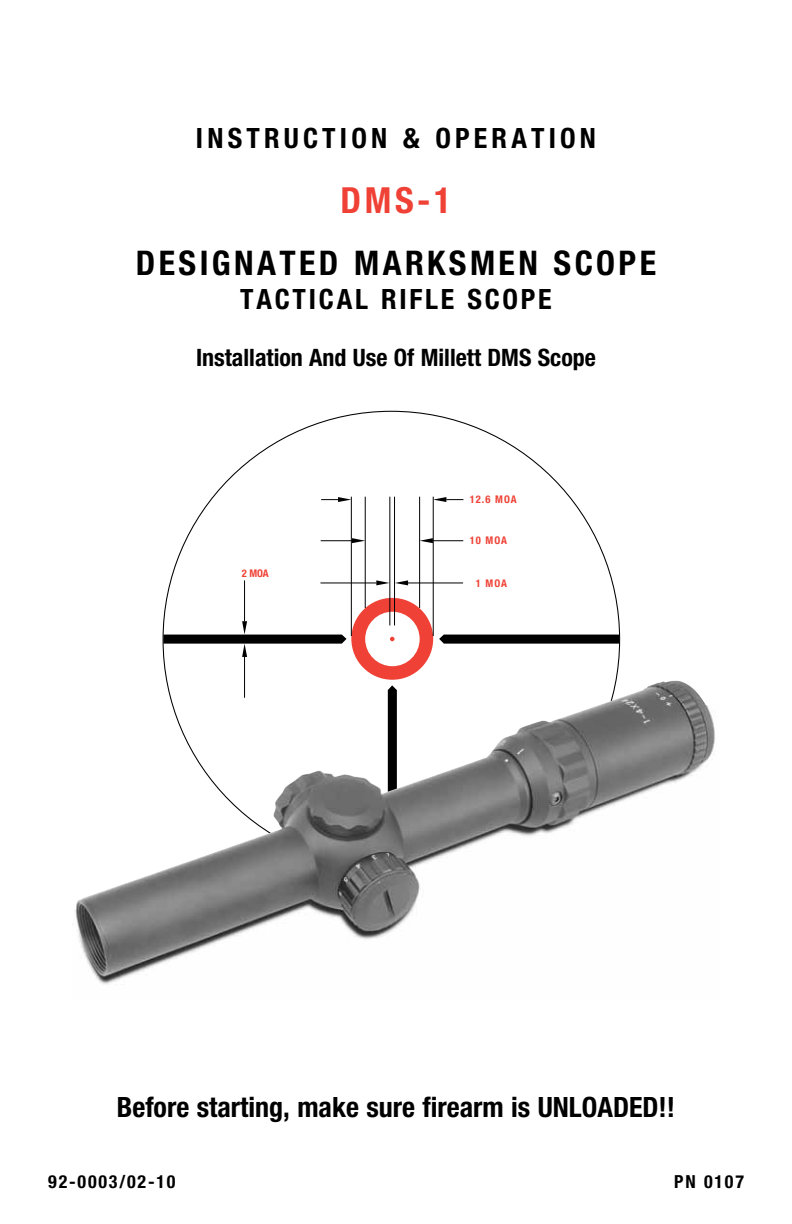
<style>
.page{position:relative;width:792px;height:1224px;background:#fff}
.page>*{position:absolute;margin:0;border:0;box-sizing:border-box;transform-origin:0 0}
.t1{font:700 condensed 36px "Helvetica Neue";color:#ef4135}
.t2{font:700 condensed 34px "Helvetica Neue";color:#000}
.t3{font:700 condensed 28px "Helvetica Neue";color:#000}
.t4{font:700 condensed 28px "Helvetica Neue";letter-spacing:.15em;color:#000}
.t5{font:700 condensed 24px "Helvetica Neue";color:#000}
.t6{font:700 condensed 18px "Helvetica Neue";letter-spacing:.1em;color:#000}
.t7{font:700 condensed 10.6px "Helvetica Neue";letter-spacing:.09em;color:#ef4135}
</style>
<div class="page">
<div style="left:351px;top:598px;width:82px;height:82px;background:#ef4135;border-radius:50%"></div>
<div style="left:365px;top:612px;width:55px;height:54px;background:#fff;border-radius:50%"></div>
<svg style="left:439px;top:635px;width:179px;height:9px"></svg>
<svg style="left:390px;top:637px;width:5px;height:4px"></svg>
<hr style="left:244px;top:580px;width:1px;height:41px;background:#000">
<svg style="left:163px;top:621px;width:184px;height:36px"></svg>
<hr style="left:244px;top:657px;width:1px;height:41px;background:#000">
<hr style="left:320px;top:583px;width:56px;height:1px;background:#000">
<svg style="left:376px;top:580px;width:32px;height:5px"></svg>
<hr style="left:408px;top:583px;width:55px;height:1px;background:#000">
<svg style="left:352px;top:538px;width:13px;height:5px"></svg>
<hr style="left:321px;top:540px;width:31px;height:1px;background:#000">
<svg style="left:420px;top:538px;width:13px;height:5px"></svg>
<hr style="left:433px;top:540px;width:30px;height:1px;background:#000">
<svg style="left:434px;top:497px;width:29px;height:5px"></svg>
<hr style="left:351px;top:497px;width:1px;height:139px;background:#000">
<hr style="left:433px;top:497px;width:1px;height:139px;background:#000">
<hr style="left:365px;top:497px;width:1px;height:111px;background:#000">
<hr style="left:390px;top:497px;width:1px;height:128px;background:#000">
<hr style="left:419px;top:497px;width:1px;height:111px;background:#000">
<hr style="left:394px;top:497px;width:1px;height:128px;background:#000">
<svg style="left:321px;top:497px;width:30px;height:5px"></svg>
<img style="left:75px;top:681px;width:640px;height:304px">
<p class="t4" style="left:196px;top:121px;width:402px">INSTRUCTION &amp; OPERATION</p>
<p class="t1" style="left:341px;top:178px;width:112px">DMS-1</p>
<p class="t2" style="left:136px;top:242px;width:19px">desi</p>
<p class="t2" style="left:212px;top:242px;width:44px">gnated</p>
<p class="t2" style="left:354px;top:242px;width:24px">mar</p>
<p class="t2" style="left:427px;top:242px;width:45px">ksmen</p>
<p class="t2" style="left:554px;top:242px;width:22px">scope</p>
<p class="t3" style="left:240px;top:282px;width:34px">Tactical</p>
<p class="t3" style="left:381px;top:282px;width:105px">Rifle scope</p>
<p class="t5" style="left:196px;top:343px;width:401px">Installation And Use Of Millett DMS Scope</p>
<p class="t7" style="left:242px;top:566px;width:28px">2 MOA</p>
<p class="t7" style="left:470px;top:493px;width:48px">12.6 MOA</p>
<p class="t7" style="left:470px;top:533px;width:39px">10 MOA</p>
<p class="t7" style="left:476px;top:577px;width:33px">1 MOA</p>
<p class="t3" style="left:117px;top:1090px;width:560px">Before starting, make sure firearm is UNLOADED!!</p>
<p class="t6" style="left:48px;top:1171px;width:129px">92-0003/02-10</p>
<p class="t6" style="left:674px;top:1171px;width:71px">PN 0107</p>
</div>
